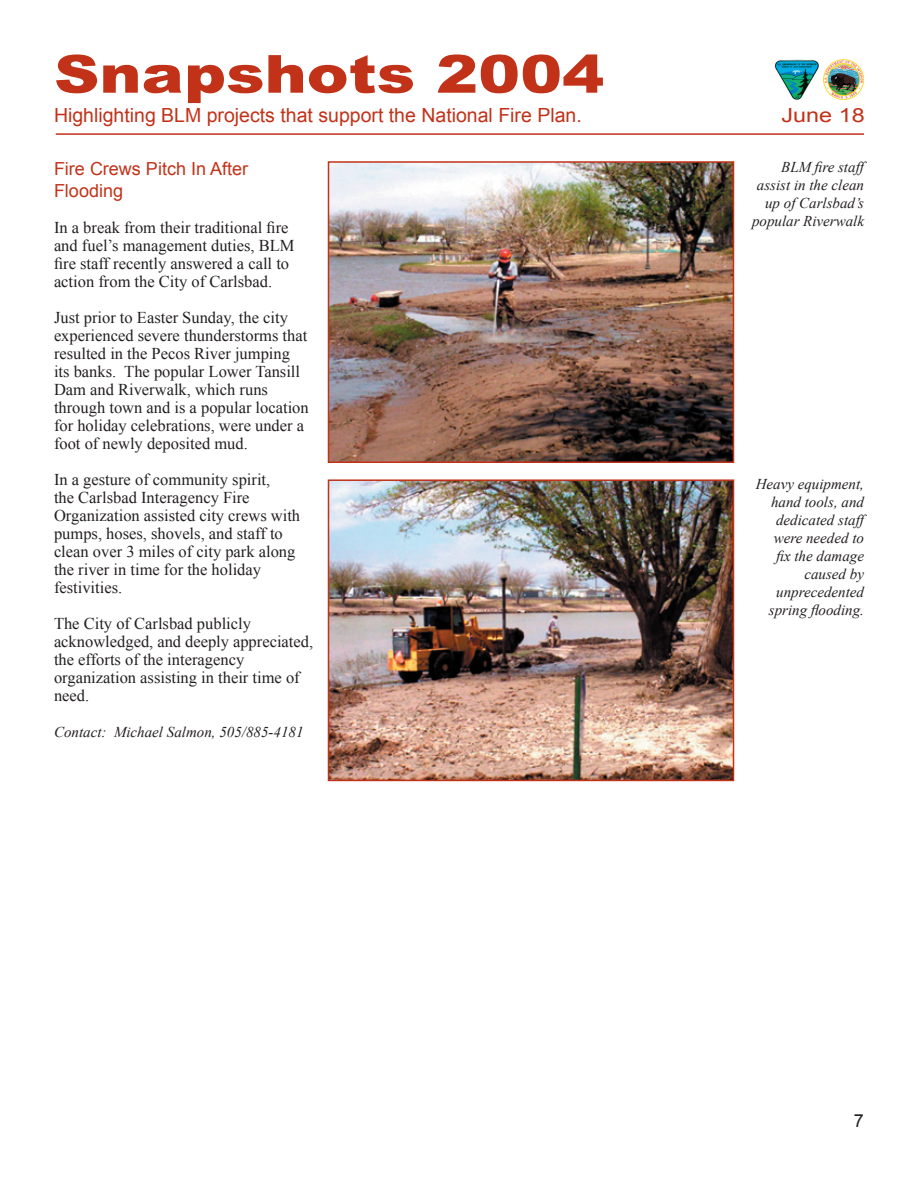
<style>
.page{position:relative;width:918px;height:1188px;background:#fff}
.page>*{position:absolute;margin:0;border:0;box-sizing:border-box;transform-origin:0 0}
.t1{font:900 52.5px "Arial";color:#c23219;scale:1.2 1}
.t2{font:19.5px "Arial";color:#c23219}
.t3{font:19.5px "Arial";color:#c23219;scale:1.2 1}
.t4{font:18px/21.6px "Arial";color:#c23219}
.t5{font:18px "Arial";color:#231f20}
.t6{font:16.5px/18px "Times New Roman";color:#231f20}
.t7{font:italic 15px/18px "Times New Roman";color:#231f20;text-align:right}
</style>
<div class="page">
<hr style="left:56px;top:133px;width:808px;height:2px;background:#c23219">
<img style="left:823px;top:59px;width:41px;height:41px">
<img style="left:775px;top:59px;width:43px;height:40px">
<img style="left:331px;top:164px;width:400px;height:296px">
<div style="left:328px;top:161px;width:406px;height:302px;border:2px solid #c23219"></div>
<img style="left:331px;top:482px;width:400px;height:296px">
<div style="left:328px;top:479px;width:406px;height:302px;border:2px solid #c23219"></div>
<h1 class="t1" style="left:54px;top:36px;width:460px">Snapshots 2004</h1>
<p class="t2" style="left:54px;top:102px;width:529px">Highlighting BLM projects that support the National Fire Plan.</p>
<p class="t3" style="left:782px;top:102px;width:71px">June 18</p>
<p class="t4" style="left:54px;top:158px;width:196px">Fire Crews Pitch In After<br>Flooding</p>
<p class="t6" style="left:54px;top:218px;width:242px">In a break from their traditional fire and fuel’s management duties, BLM fire staff recently answered a call to action from the City of Carlsbad.</p>
<p class="t6" style="left:54px;top:308px;width:256px">Just prior to Easter Sunday, the city experienced severe thunderstorms that resulted in the Pecos River jumping its banks. The popular Lower Tansill Dam and Riverwalk, which runs through town and is a popular location for holiday celebrations, were under a foot of newly deposited mud.</p>
<p class="t6" style="left:54px;top:470px;width:248px">In a gesture of community spirit,<br>the Carlsbad Interagency Fire<br>Organization assisted city crews with pumps, hoses, shovels, and staff to clean over 3 miles of city park along the river in time for the holiday festivities.</p>
<p class="t6" style="left:54px;top:614px;width:261px">The City of Carlsbad publicly acknowledged, and deeply appreciated, the efforts of the interagency organization assisting in their time of need.</p>
<p class="t7" style="left:54px;top:722px;width:251px">Contact: Michael Salmon, 505/885-4181</p>
<p class="t7" style="left:752px;top:158px;width:113px">BLM fire staff assist in the clean up of Carlsbad’s popular Riverwalk</p>
<p class="t7" style="left:756px;top:474px;width:110px">Heavy equipment, hand tools, and dedicated staff were needed to<br>fix the damage caused by unprecedented spring flooding.</p>
<p class="t5" style="left:854px;top:1108px;width:12px">7</p>
</div>
